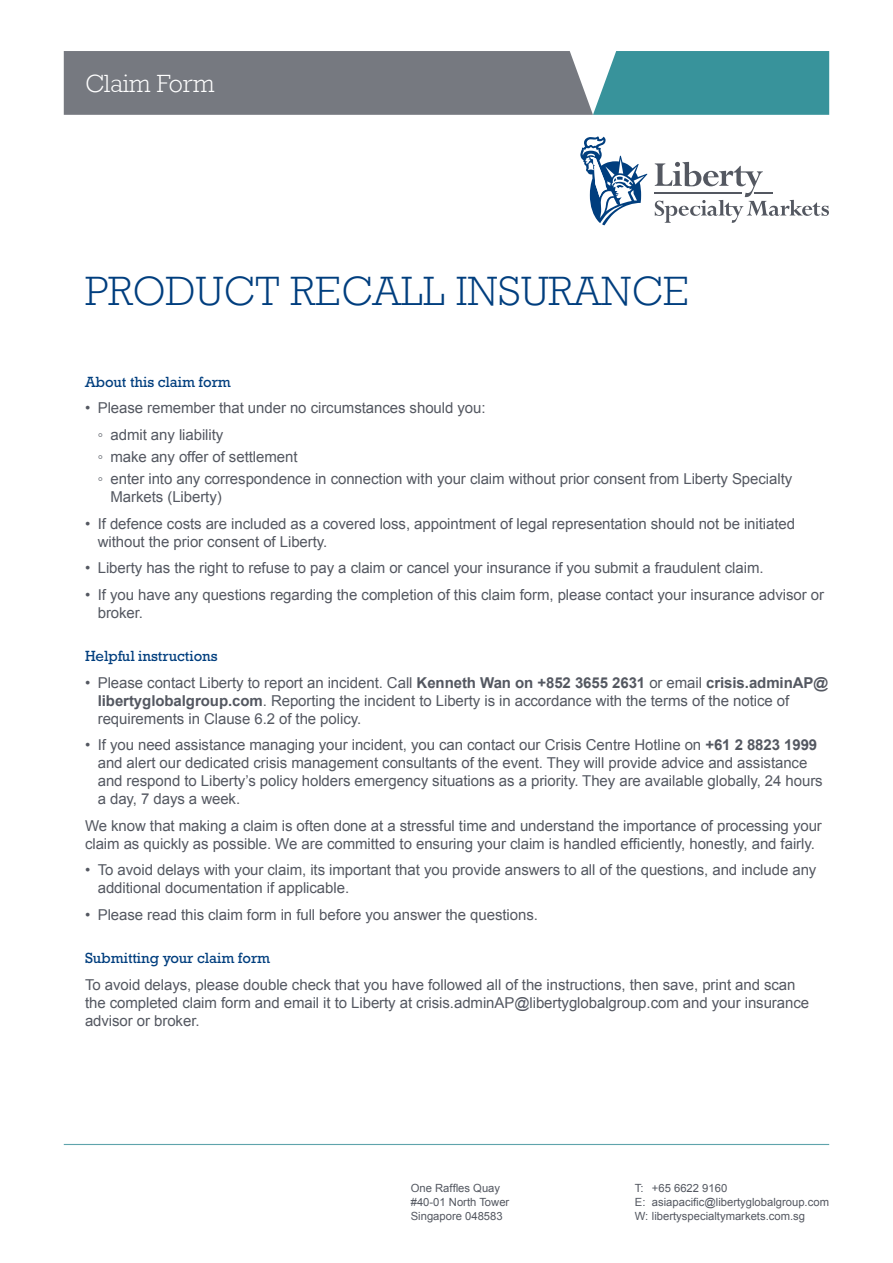
<style>
.page{position:relative;width:893px;height:1263px;background:#fff}
.page>*{position:absolute;margin:0;border:0;box-sizing:border-box;transform-origin:0 0}
.t1{font:300 42px "Rockwell Std";letter-spacing:.01em;color:#003e7e}
.t2{font:300 25.5px "Rockwell Std";letter-spacing:-.005em;color:#fff}
.t3{font:15px/18px "Arial";letter-spacing:-.005em;color:#545861}
.t4{font:15px "Rockwell Std";letter-spacing:-.005em;color:#003e7e}
.t5{font:11.25px/14.2px "Arial";color:#545861}
.s1{font-weight:700}
</style>
<div class="page">
<svg style="left:64px;top:51px;width:765px;height:64px;background:#68858c"></svg>
<svg style="left:580px;top:136px;width:67px;height:89px"></svg>
<svg style="left:655px;top:162px;width:174px;height:61px"></svg>
<hr style="left:64px;top:1144px;width:765px;height:1px;background:#5fa4ac">
<h2 class="t2" style="left:85px;top:69px;width:131px">Claim Form</h2>
<h1 class="t1" style="left:85px;top:267px;width:605px">PRODUCT RECALL INSURANCE</h1>
<p class="t4" style="left:85px;top:373px;width:147px">About this claim form</p>
<p class="t3" style="left:98px;top:395px;width:389px;line-height:26.5px;text-indent:-13px">• Please remember that under no circumstances should you: ◦ admit any liability</p>
<p class="t3" style="left:98px;top:446px;width:696px;line-height:22.2px">◦ make any offer of settlement<br>◦ enter into any correspondence in connection with your claim without prior consent from Liberty Specialty</p>
<p class="t3" style="left:111px;top:488px;width:113px">Markets (Liberty)</p>
<p class="t3" style="left:98px;top:514px;width:699px;text-indent:-13px">• If defence costs are included as a covered loss, appointment of legal representation should not be initiated without the prior consent of Liberty.</p>
<p class="t3" style="left:85px;top:559px;width:680px">• Liberty has the right to refuse to pay a claim or cancel your insurance if you submit a fraudulent claim.</p>
<p class="t3" style="left:98px;top:585px;width:728px;text-indent:-13px">• If you have any questions regarding the completion of this claim form, please contact your insurance advisor or broker.</p>
<p class="t4" style="left:85px;top:647px;width:134px">Helpful instructions</p>
<p class="t3" style="left:98px;top:673px;width:732px;text-indent:-13px">• Please contact Liberty to report an incident. Call <span class="s1">Kenneth Wan on +852 3655 2631</span> or email <span class="s1">crisis.adminAP@ libertyglobalgroup.com</span>. Reporting the incident to Liberty is in accordance with the terms of the notice of requirements in Clause 6.2 of the policy.</p>
<p class="t3" style="left:98px;top:736px;width:726px;text-indent:-13px">• If you need assistance managing your incident, you can contact our Crisis Centre Hotline on <span class="s1">+61 2 8823 1999 </span>and alert our dedicated crisis management consultants of the event. They will provide advice and assistance and respond to Liberty’s policy holders emergency situations as a priority. They are available globally, 24 hours a day, 7 days a week.</p>
<p class="t3" style="left:85px;top:816px;width:738px">We know that making a claim is often done at a stressful time and understand the importance of processing your claim as quickly as possible. We are committed to ensuring your claim is handled efficiently, honestly, and fairly.</p>
<p class="t3" style="left:98px;top:861px;width:720px;text-indent:-13px">• To avoid delays with your claim, its important that you provide answers to all of the questions, and include any additional documentation if applicable.</p>
<p class="t3" style="left:85px;top:905px;width:454px">• Please read this claim form in full before you answer the questions.</p>
<p class="t4" style="left:85px;top:949px;width:187px">Submitting your claim form</p>
<p class="t3" style="left:85px;top:975px;width:726px">To avoid delays, please double check that you have followed all of the instructions, then save, print and scan the completed claim form and email it to Liberty at crisis.adminAP@libertyglobalgroup.com and your insurance advisor or broker.</p>
<p class="t5" style="left:411px;top:1181px;width:100px">One Raffles Quay #40-01 North Tower<br>Singapore 048583</p>
<p class="t5" style="left:635px;top:1181px;width:196px">T: +65 6622 9160<br>E: asiapacific@libertyglobalgroup.com<br>W: libertyspecialtymarkets.com.sg</p>
</div>
